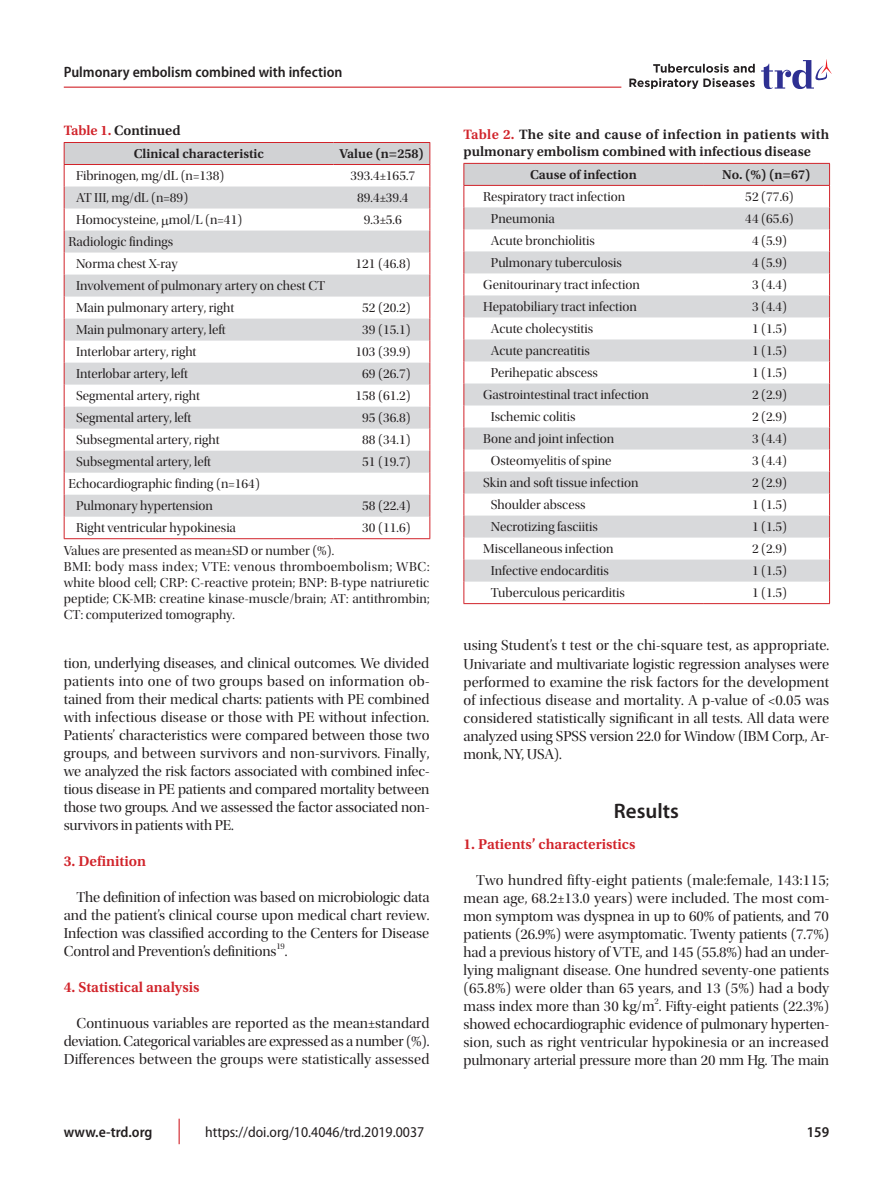
<style>
.page{position:relative;width:893px;height:1191px;background:#fff}
.page>*{position:absolute;margin:0;border:0;box-sizing:border-box;transform-origin:0 0}
.t1{font:600 21px "Myriad Pro";color:#231f20}
.t2{font:15px/18px "Utopia Std Disp";letter-spacing:-.01em;color:#231f20;text-align:justify}
.t3{font:600 15px "Utopia Std";color:#d1232a}
.t4{font:600 semi-condensed 15px "Myriad Pro";color:#231f20}
.t5{font:semi-condensed 15px "Myriad Pro";color:#231f20}
.t6{font:600 14.25px/17.1px "Utopia Std";color:#231f20}
.t7{font:13.5px/16.2px "Utopia Std Disp";color:#231f20}
.t8{font:600 13.5px "Utopia Std";color:#231f20}
.t9{font:8.7px "Utopia Std Disp";color:#231f20}
.s1{color:#d1232a}
</style>
<div class="page">
<svg style="left:179px;top:1118px;width:1px;height:26px"></svg>
<svg style="left:629px;top:64px;width:126px;height:25px"></svg>
<hr style="left:64px;top:87px;width:557px;height:1px;background:#d1232a">
<svg style="left:761px;top:59px;width:71px;height:30px"></svg>
<hr style="left:64px;top:538px;width:269px;height:1px;background:#d1232a">
<hr style="left:333px;top:538px;width:97px;height:1px;background:#d1232a">
<svg style="left:463px;top:164px;width:367px;height:439px"></svg>
<hr style="left:463px;top:603px;width:240px;height:1px;background:#d1232a">
<hr style="left:703px;top:603px;width:127px;height:1px;background:#d1232a">
<hr style="left:463px;top:163px;width:240px;height:1px;background:#d1232a">
<hr style="left:703px;top:163px;width:127px;height:1px;background:#d1232a">
<hr style="left:463px;top:185px;width:240px;height:1px;background:#d1232a">
<hr style="left:703px;top:185px;width:127px;height:1px;background:#d1232a">
<svg style="left:64px;top:142px;width:366px;height:396px"></svg>
<p class="t4" style="left:64px;top:62px;width:280px">Pulmonary embolism combined with infection</p>
<p class="t6" style="left:64px;top:122px;width:118px"><span class="s1">Table 1.</span> Continued</p>
<p class="t8" style="left:134px;top:146px;width:132px">Clinical characteristic</p>
<p class="t8" style="left:340px;top:146px;width:86px">Value (n=258)</p>
<p class="t7" style="left:76px;top:168px;width:150px">Fibrinogen, mg/dL (n=138)</p>
<p class="t7" style="left:350px;top:168px;width:66px">393.4±165.7</p>
<p class="t7" style="left:76px;top:190px;width:114px">AT III, mg/dL (n=89)</p>
<p class="t7" style="left:357px;top:190px;width:53px">89.4±39.4</p>
<p class="t7" style="left:76px;top:212px;width:168px">Homocysteine, mol/L (n=41)</p>
<p class="t7" style="left:364px;top:212px;width:39px">9.3±5.6</p>
<p class="t7" style="left:68px;top:231px;width:111px;line-height:22px;text-align:center">Radiologic findings<br>Norma chest X-ray</p>
<p class="t7" style="left:355px;top:256px;width:57px">121 (46.8)</p>
<p class="t7" style="left:76px;top:275px;width:251px;line-height:22px">Involvement of pulmonary artery on chest CT<br>Main pulmonary artery, right</p>
<p class="t7" style="left:362px;top:300px;width:50px">52 (20.2)</p>
<p class="t7" style="left:76px;top:322px;width:151px">Main pulmonary artery, left</p>
<p class="t7" style="left:362px;top:322px;width:50px">39 (15.1)</p>
<p class="t7" style="left:76px;top:344px;width:122px">Interlobar artery, right</p>
<p class="t7" style="left:355px;top:344px;width:57px">103 (39.9)</p>
<p class="t7" style="left:76px;top:366px;width:113px">Interlobar artery, left</p>
<p class="t7" style="left:362px;top:366px;width:50px">69 (26.7)</p>
<p class="t7" style="left:76px;top:388px;width:125px">Segmental artery, right</p>
<p class="t7" style="left:355px;top:388px;width:57px">158 (61.2)</p>
<p class="t7" style="left:76px;top:410px;width:117px">Segmental artery, left</p>
<p class="t7" style="left:362px;top:410px;width:50px">95 (36.8)</p>
<p class="t7" style="left:76px;top:432px;width:145px">Subsegmental artery, right</p>
<p class="t7" style="left:362px;top:432px;width:50px">88 (34.1)</p>
<p class="t7" style="left:76px;top:454px;width:137px">Subsegmental artery, left</p>
<p class="t7" style="left:362px;top:454px;width:50px">51 (19.7)</p>
<p class="t7" style="left:76px;top:473px;width:185px;line-height:22px;text-indent:-8px">Echocardiographic finding (n=164)<br>Pulmonary hypertension</p>
<p class="t7" style="left:362px;top:498px;width:50px">58 (22.4)</p>
<p class="t7" style="left:76px;top:520px;width:161px">Right ventricular hypokinesia</p>
<p class="t7" style="left:362px;top:520px;width:50px">30 (11.6)</p>
<p class="t7" style="left:64px;top:542px;width:367px">Values are presented as mean±SD or number (%).<br>BMI: body mass index; VTE: venous thromboembolism; WBC: white blood cell; CRP: C-reactive protein; BNP: B-type natriuretic peptide; CK-MB: creatine kinase-muscle/brain; AT: antithrombin; CT: computerized tomography.</p>
<p class="t2" style="left:64px;top:654px;width:367px">tion, underlying diseases, and clinical outcomes. We divided patients into one of two groups based on information ob&shy;tained from their medical charts: patients with PE combined with infectious disease or those with PE without infection.<br>Patients’ characteristics were compared between those two groups, and between survivors and non-survivors. Finally, we analyzed the risk factors associated with combined infec&shy;tious disease in PE patients and compared mortality between those two groups. And we assessed the factor associated non&shy;survivors in patients with PE.</p>
<p class="t3" style="left:64px;top:853px;width:84px">3. Definition</p>
<p class="t2" style="left:64px;top:888px;width:367px;text-indent:13px">The definition of infection was based on microbiologic data and the patient’s clinical course upon medical chart review.<br>Infection was classified according to the Centers for Disease Control and Prevention’s definitions</p>
<p class="t9" style="left:276px;top:941px;width:10px">19</p>
<p class="t2" style="left:285px;top:942px;width:4px">.</p>
<p class="t3" style="left:64px;top:979px;width:137px">4. Statistical analysis</p>
<p class="t2" style="left:64px;top:1014px;width:367px;text-indent:13px">Continuous variables are reported as the mean±standard deviation. Categorical variables are expressed as a number (%).<br>Differences between the groups were statistically assessed</p>
<p class="t6" style="left:463px;top:126px;width:367px"><span class="s1">Table 2.</span> The site and cause of infection in patients with pulmonary embolism combined with infectious disease</p>
<p class="t8" style="left:530px;top:167px;width:108px">Cause of infection</p>
<p class="t8" style="left:722px;top:167px;width:90px">No. (%) (n=67)</p>
<p class="t7" style="left:483px;top:189px;width:144px">Respiratory tract infection</p>
<p class="t7" style="left:745px;top:189px;width:50px">52 (77.6)</p>
<p class="t7" style="left:491px;top:211px;width:66px">Pneumonia</p>
<p class="t7" style="left:745px;top:211px;width:50px">44 (65.6)</p>
<p class="t7" style="left:491px;top:233px;width:106px">Acute bronchiolitis</p>
<p class="t7" style="left:752px;top:233px;width:36px">4 (5.9)</p>
<p class="t7" style="left:491px;top:255px;width:133px">Pulmonary tuberculosis</p>
<p class="t7" style="left:752px;top:255px;width:36px">4 (5.9)</p>
<p class="t7" style="left:483px;top:277px;width:158px">Genitourinary tract infection</p>
<p class="t7" style="left:752px;top:277px;width:36px">3 (4.4)</p>
<p class="t7" style="left:483px;top:299px;width:155px">Hepatobiliary tract infection</p>
<p class="t7" style="left:752px;top:299px;width:36px">3 (4.4)</p>
<p class="t7" style="left:491px;top:321px;width:104px">Acute cholecystitis</p>
<p class="t7" style="left:752px;top:321px;width:36px">1 (1.5)</p>
<p class="t7" style="left:491px;top:343px;width:101px">Acute pancreatitis</p>
<p class="t7" style="left:752px;top:343px;width:36px">1 (1.5)</p>
<p class="t7" style="left:491px;top:365px;width:109px">Perihepatic abscess</p>
<p class="t7" style="left:752px;top:365px;width:36px">1 (1.5)</p>
<p class="t7" style="left:483px;top:387px;width:167px">Gastrointestinal tract infection</p>
<p class="t7" style="left:752px;top:387px;width:36px">2 (2.9)</p>
<p class="t7" style="left:491px;top:409px;width:86px">Ischemic colitis</p>
<p class="t7" style="left:752px;top:409px;width:36px">2 (2.9)</p>
<p class="t7" style="left:483px;top:431px;width:133px">Bone and joint infection</p>
<p class="t7" style="left:752px;top:431px;width:36px">3 (4.4)</p>
<p class="t7" style="left:491px;top:453px;width:122px">Osteomyelitis of spine</p>
<p class="t7" style="left:752px;top:453px;width:36px">3 (4.4)</p>
<p class="t7" style="left:483px;top:475px;width:157px">Skin and soft tissue infection</p>
<p class="t7" style="left:752px;top:475px;width:36px">2 (2.9)</p>
<p class="t7" style="left:491px;top:497px;width:96px">Shoulder abscess</p>
<p class="t7" style="left:752px;top:497px;width:36px">1 (1.5)</p>
<p class="t7" style="left:491px;top:519px;width:109px">Necrotizing fasciitis</p>
<p class="t7" style="left:752px;top:519px;width:36px">1 (1.5)</p>
<p class="t7" style="left:483px;top:541px;width:132px">Miscellaneous infection</p>
<p class="t7" style="left:752px;top:541px;width:36px">2 (2.9)</p>
<p class="t7" style="left:491px;top:563px;width:120px">Infective endocarditis</p>
<p class="t7" style="left:752px;top:563px;width:36px">1 (1.5)</p>
<p class="t7" style="left:491px;top:585px;width:136px">Tuberculous pericarditis</p>
<p class="t7" style="left:752px;top:585px;width:36px">1 (1.5)</p>
<p class="t2" style="left:463px;top:637px;width:367px">using Student’s t test or the chi-square test, as appropriate.<br>Univariate and multivariate logistic regression analyses were performed to examine the risk factors for the development of infectious disease and mortality. A p-value of &lt;0.05 was considered statistically significant in all tests. All data were analyzed using SPSS version 22.0 for Window (IBM Corp., Ar&shy;monk, NY, USA).</p>
<h1 class="t1" style="left:614px;top:797px;width:67px">Results</h1>
<p class="t3" style="left:463px;top:835px;width:173px">1. Patients’ characteristics</p>
<p class="t2" style="left:463px;top:871px;width:367px;text-indent:13px">Two hundred fifty-eight patients (male:female, 143:115; mean age, 68.2±13.0 years) were included. The most com&shy;mon symptom was dyspnea in up to 60% of patients, and 70 patients (26.9%) were asymptomatic. Twenty patients (7.7%) had a previous history of VTE, and 145 (55.8%) had an under&shy;lying malignant disease. One hundred seventy-one patients (65.8%) were older than 65 years, and 13 (5%) had a body mass index more than 30 kg/m . Fifty-eight patients (22.3%)</p>
<p class="t9" style="left:655px;top:996px;width:6px">2</p>
<p class="t2" style="left:463px;top:1015px;width:367px">showed echocardiographic evidence of pulmonary hyperten&shy;sion, such as right ventricular hypokinesia or an increased pulmonary arterial pressure more than 20 mm Hg. The main</p>
<p class="t4" style="left:64px;top:1122px;width:90px">www.e-trd.org</p>
<p class="t5" style="left:205px;top:1122px;width:221px">https://doi.org/10.4046/trd.2019.0037</p>
<p class="t4" style="left:807px;top:1122px;width:24px">159</p>
</div>
